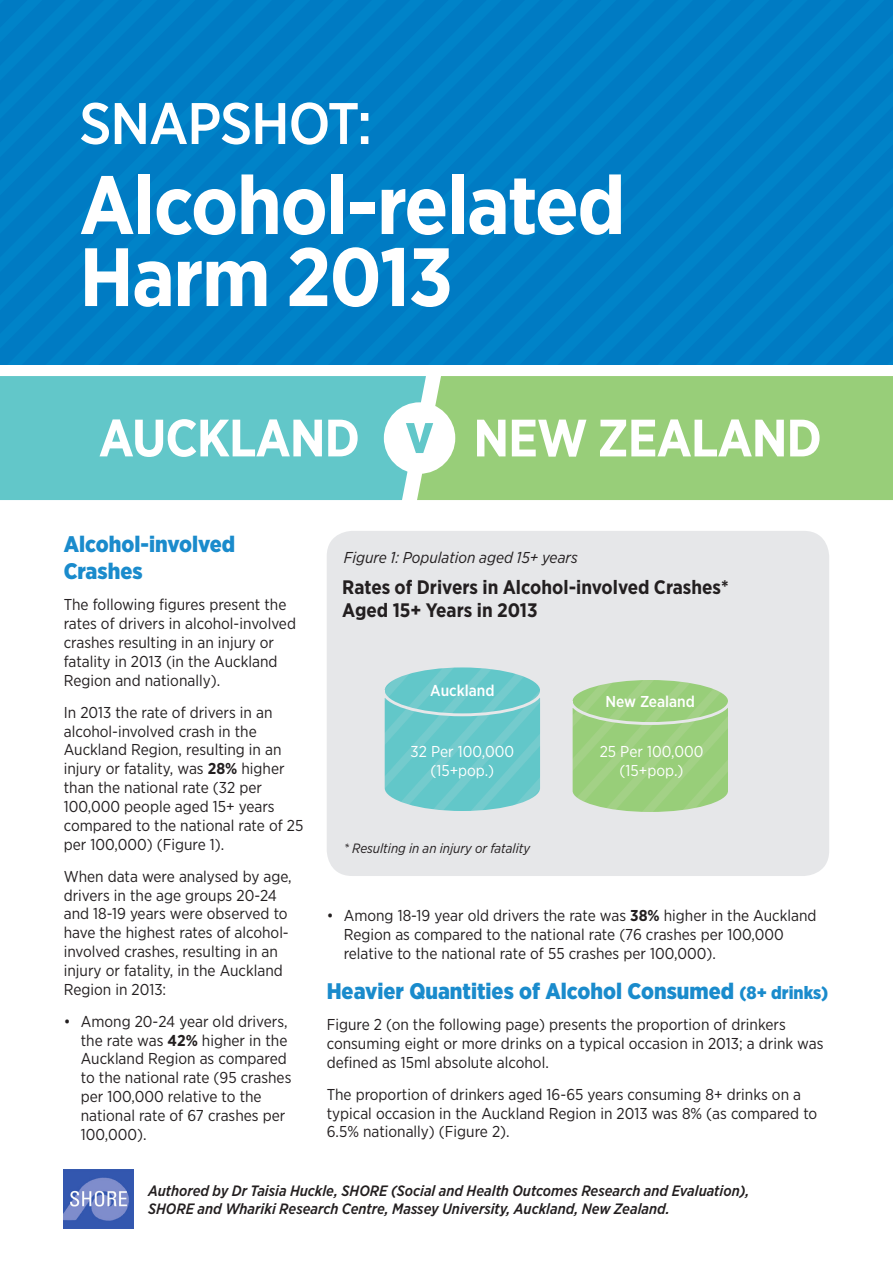
<style>
.page{position:relative;width:893px;height:1263px;background:#fff}
.page>*{position:absolute;margin:0;border:0;box-sizing:border-box;transform-origin:0 0}
.Section_Header{font:700 82.5px/72px "Gotham Narrow";letter-spacing:-.02em;color:#fff}
.Section_Header-2{font:500 58.5px "Gotham Narrow";letter-spacing:-.02em;color:#fff}
.Subhead{font:900 22.5px/27px "Gotham Narrow";color:#1a8bcc}
.Body{font:700 19.5px/23.4px "Gotham Narrow";color:#231f20}
.Body-2{font:15.75px/18.9px "Gotham Narrow";color:#231f20}
.Body-3{font:15.75px/18.9px "Gotham Narrow";color:#fff;text-align:center}
.Body-4{font:italic 15.75px "Gotham Narrow";color:#231f20}
.Body-5{font:500 15.75px "Gotham Narrow";color:#fff}
.t1{font:italic 500 15px/18px "Gotham Narrow";color:#231f20}
.Body-6{font:italic 13.5px "Gotham Narrow";color:#231f20}
.s1{font-weight:700}
.s2{font-size:18px}
</style>
<div class="page">
<img style="left:64px;top:1170px;width:69px;height:58px">
<div style="left:0;top:0;width:29px;height:364px;background:#007bc3"></div>
<div style="left:29px;top:0;width:38px;height:364px;background:#007bc3"></div>
<div style="left:67px;top:0;width:38px;height:364px;background:#007bc3"></div>
<div style="left:105px;top:0;width:38px;height:364px;background:#007bc3"></div>
<div style="left:143px;top:0;width:39px;height:364px;background:#007bc3"></div>
<div style="left:182px;top:0;width:38px;height:364px;background:#007bc3"></div>
<div style="left:220px;top:0;width:38px;height:364px;background:#007bc3"></div>
<div style="left:258px;top:0;width:39px;height:364px;background:#007bc3"></div>
<div style="left:297px;top:0;width:38px;height:364px;background:#007bc3"></div>
<div style="left:335px;top:0;width:38px;height:364px;background:#007bc3"></div>
<div style="left:373px;top:0;width:38px;height:364px;background:#007bc3"></div>
<div style="left:411px;top:0;width:39px;height:364px;background:#007bc3"></div>
<div style="left:450px;top:0;width:38px;height:364px;background:#007bc3"></div>
<div style="left:488px;top:0;width:38px;height:364px;background:#007bc3"></div>
<div style="left:526px;top:0;width:38px;height:364px;background:#007bc3"></div>
<div style="left:564px;top:0;width:39px;height:364px;background:#007bc3"></div>
<div style="left:603px;top:0;width:38px;height:364px;background:#007bc3"></div>
<div style="left:641px;top:0;width:38px;height:364px;background:#007bc3"></div>
<div style="left:679px;top:0;width:38px;height:364px;background:#007bc3"></div>
<div style="left:717px;top:0;width:39px;height:364px;background:#007bc3"></div>
<div style="left:756px;top:0;width:38px;height:364px;background:#007bc3"></div>
<div style="left:794px;top:0;width:99px;height:364px;background:#007bc3"></div>
<div style="left:0;top:376px;width:417px;height:124px;background:#62c7c9"></div>
<div style="left:417px;top:376px;width:476px;height:124px;background:#98ce79"></div>
<svg style="left:100px;top:419px;width:258px;height:38px"></svg>
<svg style="left:477px;top:419px;width:342px;height:38px"></svg>
<div style="left:384px;top:402px;width:71px;height:72px;background:#fff;border-radius:50%"></div>
<svg style="left:406px;top:423px;width:27px;height:30px"></svg>
<div style="left:327px;top:531px;width:502px;height:345px;background:#e6e7e9;border-radius:26px"></div>
<svg style="left:384px;top:667px;width:156px;height:144px;background:#73cbcd"></svg>
<svg style="left:572px;top:680px;width:156px;height:132px;background:#a2d187"></svg>
<p class="Section_Header-2" style="left:79px;top:86px;width:294px">SNAPSHOT:</p>
<p class="Section_Header" style="left:79px;top:168px;width:548px">Alcohol-related<br>Harm 2013</p>
<p class="Subhead" style="left:64px;top:530px;width:173px">Alcohol-involved<br>Crashes</p>
<p class="Body-2" style="left:64px;top:595px;width:234px">The following figures present the rates of drivers in alcohol-involved crashes resulting in an injury or fatality in 2013 (in the Auckland<br>Region and nationally).</p>
<p class="Body-2" style="left:64px;top:702px;width:241px">In 2013 the rate of drivers in an alcohol-involved crash in the<br>Auckland Region, resulting in an injury or fatality, was <span class="s1">28%</span> higher than the national rate (32 per<br>100,000 people aged 15+ years compared to the national rate of 25 per 100,000) (Figure 1).</p>
<p class="Body-2" style="left:64px;top:866px;width:230px">When data were analysed by age, drivers in the age groups 20-24 and 18-19 years were observed to have the highest rates of alcohol&shy;involved crashes, resulting in an injury or fatality, in the Auckland<br>Region in 2013:</p>
<p class="Body-2" style="left:81px;top:1011px;width:212px;text-indent:-17px">• Among 20-24 year old drivers, the rate was <span class="s1">42%</span> higher in the<br>Auckland Region as compared to the national rate (95 crashes per 100,000 relative to the national rate of 67 crashes per<br>100,000).</p>
<p class="Body-4" style="left:344px;top:547px;width:235px">Figure 1: Population aged 15+ years</p>
<p class="Body" style="left:342px;top:575px;width:388px">Rates of Drivers in Alcohol-involved Crashes*<br>Aged 15+ Years in 2013</p>
<p class="Body-5" style="left:430px;top:680px;width:66px">Auckland</p>
<p class="Body-3" style="left:411px;top:742px;width:105px">32 Per 100,000 (15+pop.)</p>
<p class="Body-6" style="left:344px;top:839px;width:188px">* Resulting in an injury or fatality</p>
<p class="Body-5" style="left:605px;top:692px;width:91px">New Zealand</p>
<p class="Body-3" style="left:600px;top:742px;width:105px">25 Per 100,000 (15+pop.)</p>
<p class="Body-2" style="left:344px;top:906px;width:474px;text-indent:-17px">• Among 18-19 year old drivers the rate was <span class="s1">38%</span> higher in the Auckland<br>Region as compared to the national rate (76 crashes per 100,000 relative to the national rate of 55 crashes per 100,000).</p>
<p class="Subhead" style="left:327px;top:977px;width:503px">Heavier Quantities of Alcohol Consumed <span class="s2">(8+ drinks)</span></p>
<p class="Body-2" style="left:327px;top:1015px;width:498px">Figure 2 (on the following page) presents the proportion of drinkers consuming eight or more drinks on a typical occasion in 2013; a drink was defined as 15ml absolute alcohol.</p>
<p class="Body-2" style="left:327px;top:1084px;width:492px">The proportion of drinkers aged 16-65 years consuming 8+ drinks on a typical occasion in the Auckland Region in 2013 was 8% (as compared to<br>6.5% nationally) (Figure 2).</p>
<p class="t1" style="left:148px;top:1182px;width:603px">Authored by Dr Taisia Huckle, SHORE (Social and Health Outcomes Research and Evaluation),<br>SHORE and Whariki Research Centre, Massey University, Auckland, New Zealand.</p>
</div>
